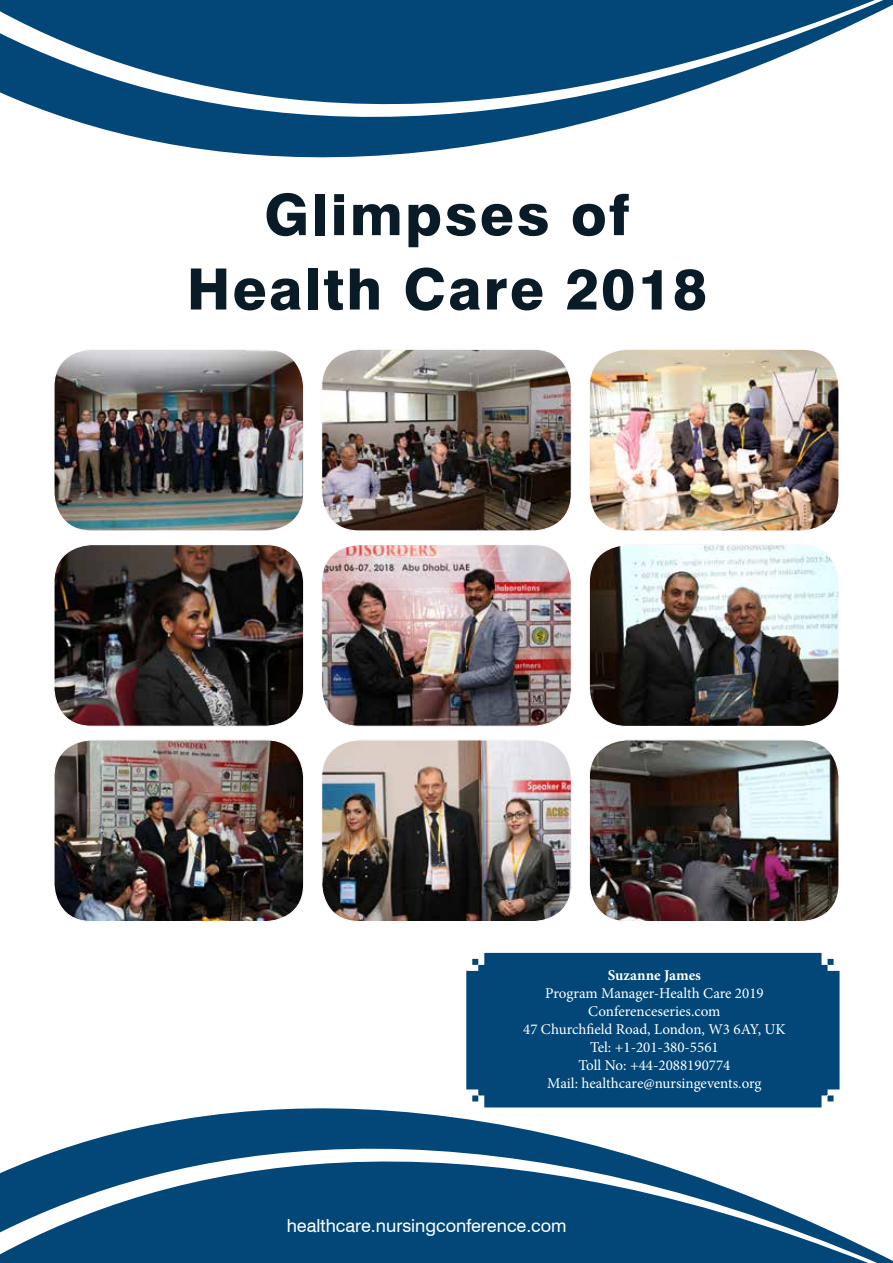
<style>
.page{position:relative;width:893px;height:1263px;background:#fff}
.page>*{position:absolute;margin:0;border:0;box-sizing:border-box;transform-origin:0 0}
.t1{font:800 57px/74.4px "Swiss 721 BT";letter-spacing:.04em;color:#091b27;text-align:center}
.t2{font:18px "Swiss 721 BT";color:#fff}
.t3{font:15px/18px "Minion Pro";color:#fff;text-align:center}
.t4{font:700 15px "Minion Pro";color:#fff}
</style>
<div class="page">
<svg style="left:0;top:1107px;width:875px;height:156px;fill:#024778"></svg>
<svg style="left:0;top:0;width:875px;height:158px;fill:#024778"></svg>
<img style="left:55px;top:351px;width:249px;height:180px">
<div style="left:53px;top:349px;width:251px;height:182px;border:1px solid #fff;border-radius:38px"></div>
<img style="left:589px;top:349px;width:250px;height:182px">
<div style="left:589px;top:349px;width:250px;height:182px;border:1px solid #fff;border-radius:38px"></div>
<img style="left:590px;top:741px;width:249px;height:180px">
<div style="left:589px;top:739px;width:250px;height:183px;border:1px solid #fff;border-radius:38px"></div>
<img style="left:590px;top:546px;width:249px;height:180px">
<div style="left:589px;top:544px;width:250px;height:183px;border:1px solid #fff;border-radius:38px"></div>
<div style="left:466px;top:953px;width:373px;height:154px;background:#024778"></div>
<img style="left:55px;top:546px;width:248px;height:179px">
<div style="left:53px;top:544px;width:251px;height:183px;border:1px solid #fff;border-radius:38px"></div>
<img style="left:323px;top:546px;width:247px;height:179px">
<div style="left:321px;top:544px;width:251px;height:183px;border:1px solid #fff;border-radius:38px"></div>
<img style="left:323px;top:350px;width:247px;height:181px">
<div style="left:321px;top:349px;width:251px;height:182px;border:1px solid #fff;border-radius:38px"></div>
<img style="left:55px;top:741px;width:248px;height:179px">
<div style="left:53px;top:739px;width:251px;height:183px;border:1px solid #fff;border-radius:38px"></div>
<img style="left:323px;top:741px;width:247px;height:179px">
<div style="left:321px;top:739px;width:251px;height:183px;border:1px solid #fff;border-radius:38px"></div>
<h1 class="t1" style="left:187px;top:177px;width:521px">Glimpses of<br>Health Care 2018</h1>
<p class="t4" style="left:608px;top:965px;width:95px">Suzanne James</p>
<p class="t3" style="left:523px;top:984px;width:264px">Program Manager-Health Care 2019<br>Conferenceseries.com<br>47 Churchfield Road, London, W3 6AY, UK<br>Tel: +1-201-380-5561<br>Toll No: +44-2088190774<br>Mail: healthcare@nursingevents.org</p>
<p class="t2" style="left:287px;top:1214px;width:281px">healthcare.nursingconference.com</p>
</div>
